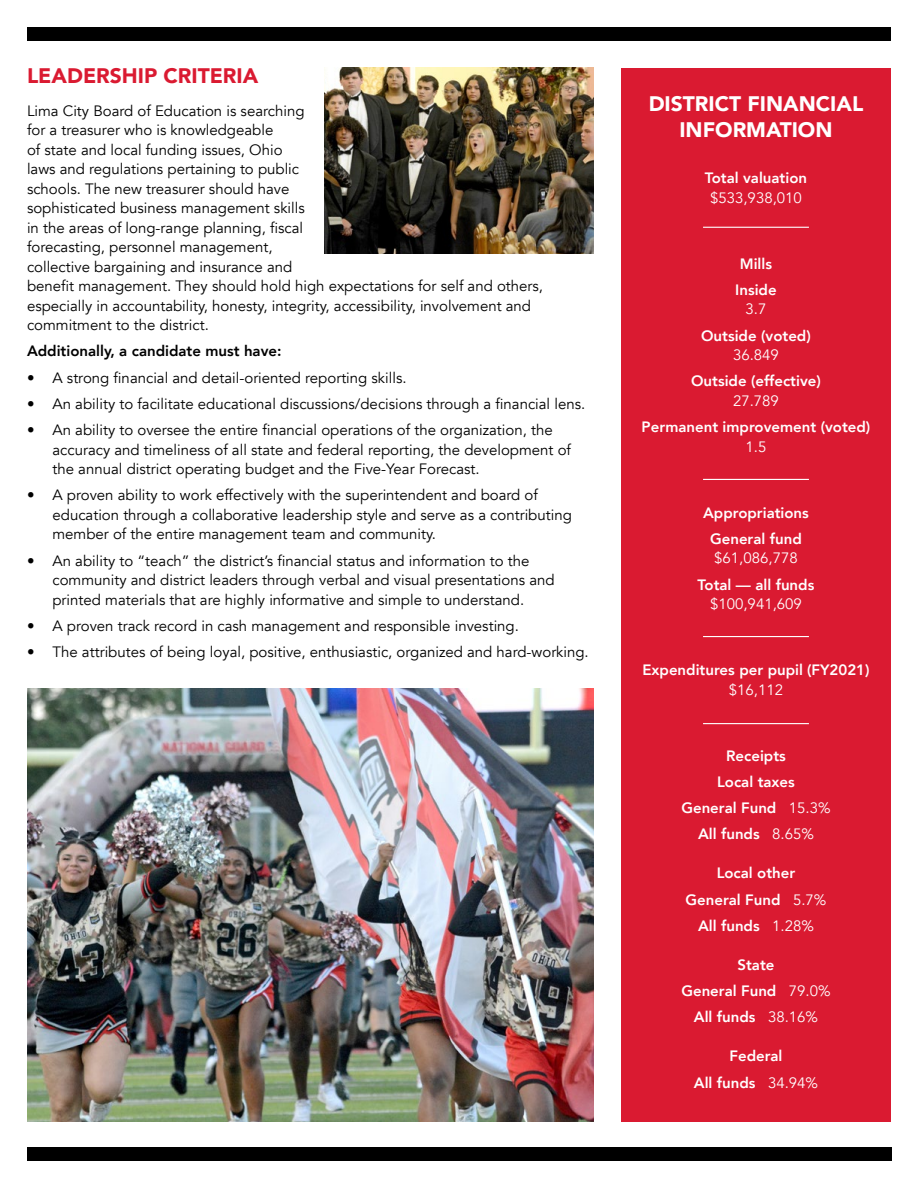
<style>
.page{position:relative;width:918px;height:1188px;background:#fff}
.page>*{position:absolute;margin:0;border:0;box-sizing:border-box;transform-origin:0 0}
.Dark_Blue_Header{font:900 21px/25.5px "Avenir";color:#fff;text-align:center}
.t1{font:900 21px "Avenir";color:#da1a31}
.Bullets{font:15px/19.5px "Avenir";color:#000}
.Body_Copy{font:15px/19.5px "Avenir";color:#000}
.Body_Copy-2{font:800 15px/19.5px "Avenir";color:#fff;text-align:center}
.Body_Copy-3{font:800 15px "Avenir";color:#000}
.s1{font-weight:400}
</style>
<div class="page">
<div style="left:27px;top:27px;width:864px;height:13px;background:#000"></div>
<div style="left:27px;top:1148px;width:864px;height:13px;background:#000"></div>
<img style="left:27px;top:688px;width:567px;height:433px">
<img style="left:324px;top:68px;width:270px;height:186px">
<div style="left:621px;top:68px;width:270px;height:1053px;background:#da1a31"></div>
<hr style="left:703px;top:227px;width:106px;height:1px;background:#fff">
<hr style="left:703px;top:479px;width:106px;height:1px;background:#fff">
<hr style="left:703px;top:636px;width:106px;height:1px;background:#fff">
<hr style="left:703px;top:723px;width:106px;height:1px;background:#fff">
<p class="t1" style="left:27px;top:57px;width:233px">LEADERSHIP CRITERIA</p>
<p class="Body_Copy" style="left:27px;top:101px;width:518px">Lima City Board of Education is searching<br>for a treasurer who is knowledgeable<br>of state and local funding issues, Ohio<br>laws and regulations pertaining to public<br>schools. The new treasurer should have<br>sophisticated business management skills<br>in the areas of long-range planning, fiscal<br>forecasting, personnel management,<br>collective bargaining and insurance and<br>benefit management. They should hold high expectations for self and others, especially in accountability, honesty, integrity, accessibility, involvement and commitment to the district.</p>
<p class="Body_Copy-3" style="left:27px;top:340px;width:256px">Additionally, a candidate must have:</p>
<p class="Bullets" style="left:27px;top:368px;width:381px">• A strong financial and detail-oriented reporting skills.</p>
<p class="Bullets" style="left:27px;top:394px;width:560px">• An ability to facilitate educational discussions/decisions through a financial lens.</p>
<p class="Bullets" style="left:52px;top:421px;width:520px;text-indent:-26px">• An ability to oversee the entire financial operations of the organization, the accuracy and timeliness of all state and federal reporting, the development of the annual district operating budget and the Five-Year Forecast.</p>
<p class="Bullets" style="left:52px;top:486px;width:521px;text-indent:-26px">• A proven ability to work effectively with the superintendent and board of education through a collaborative leadership style and serve as a contributing member of the entire management team and community.</p>
<p class="Bullets" style="left:52px;top:551px;width:504px;text-indent:-26px">• An ability to “teach” the district’s financial status and information to the community and district leaders through verbal and visual presentations and printed materials that are highly informative and simple to understand.</p>
<p class="Bullets" style="left:27px;top:616px;width:493px">• A proven track record in cash management and responsible investing.</p>
<p class="Bullets" style="left:27px;top:643px;width:563px">• The attributes of being loyal, positive, enthusiastic, organized and hard-working.</p>
<p class="Dark_Blue_Header" style="left:649px;top:91px;width:216px">DISTRICT FINANCIAL<br>INFORMATION</p>
<p class="Body_Copy-2" style="left:705px;top:168px;width:104px">Total valuation <span class="s1">$533,938,010</span></p>
<p class="Body_Copy-2" style="left:740px;top:254px;width:34px">Mills</p>
<p class="Body_Copy-2" style="left:735px;top:280px;width:43px">Inside<br><span class="s1">3.7</span></p>
<p class="Body_Copy-2" style="left:701px;top:326px;width:111px">Outside (voted)<br><span class="s1">36.849</span></p>
<p class="Body_Copy-2" style="left:691px;top:371px;width:131px">Outside (effective)<br><span class="s1">27.789</span></p>
<p class="Body_Copy-2" style="left:642px;top:417px;width:230px">Permanent improvement (voted)<br><span class="s1">1.5</span></p>
<p class="Body_Copy-2" style="left:703px;top:503px;width:107px">Appropriations</p>
<p class="Body_Copy-2" style="left:710px;top:529px;width:93px;text-align:left">General fund <span class="s1">$61,086,778</span></p>
<p class="Body_Copy-2" style="left:698px;top:575px;width:118px">Total — all funds <span class="s1">$100,941,609</span></p>
<p class="Body_Copy-2" style="left:642px;top:660px;width:229px">Expenditures per pupil (FY2021) <span class="s1">$16,112</span></p>
<p class="Body_Copy-2" style="left:726px;top:746px;width:61px">Receipts</p>
<p class="Body_Copy-2" style="left:717px;top:772px;width:79px">Local taxes</p>
<p class="Body_Copy-2" style="left:681px;top:798px;width:151px">General Fund <span class="s1">15.3%</span></p>
<p class="Body_Copy-2" style="left:698px;top:824px;width:117px">All funds <span class="s1">8.65%</span></p>
<p class="Body_Copy-2" style="left:717px;top:863px;width:80px">Local other</p>
<p class="Body_Copy-2" style="left:686px;top:890px;width:142px">General Fund <span class="s1">5.7%</span></p>
<p class="Body_Copy-2" style="left:698px;top:916px;width:117px">All funds <span class="s1">1.28%</span></p>
<p class="Body_Copy-2" style="left:738px;top:955px;width:38px">State</p>
<p class="Body_Copy-2" style="left:681px;top:981px;width:151px">General Fund <span class="s1">79.0%</span></p>
<p class="Body_Copy-2" style="left:694px;top:1007px;width:126px">All funds <span class="s1">38.16%</span></p>
<p class="Body_Copy-2" style="left:729px;top:1046px;width:55px">Federal</p>
<p class="Body_Copy-2" style="left:694px;top:1073px;width:126px">All funds <span class="s1">34.94%</span></p>
</div>
